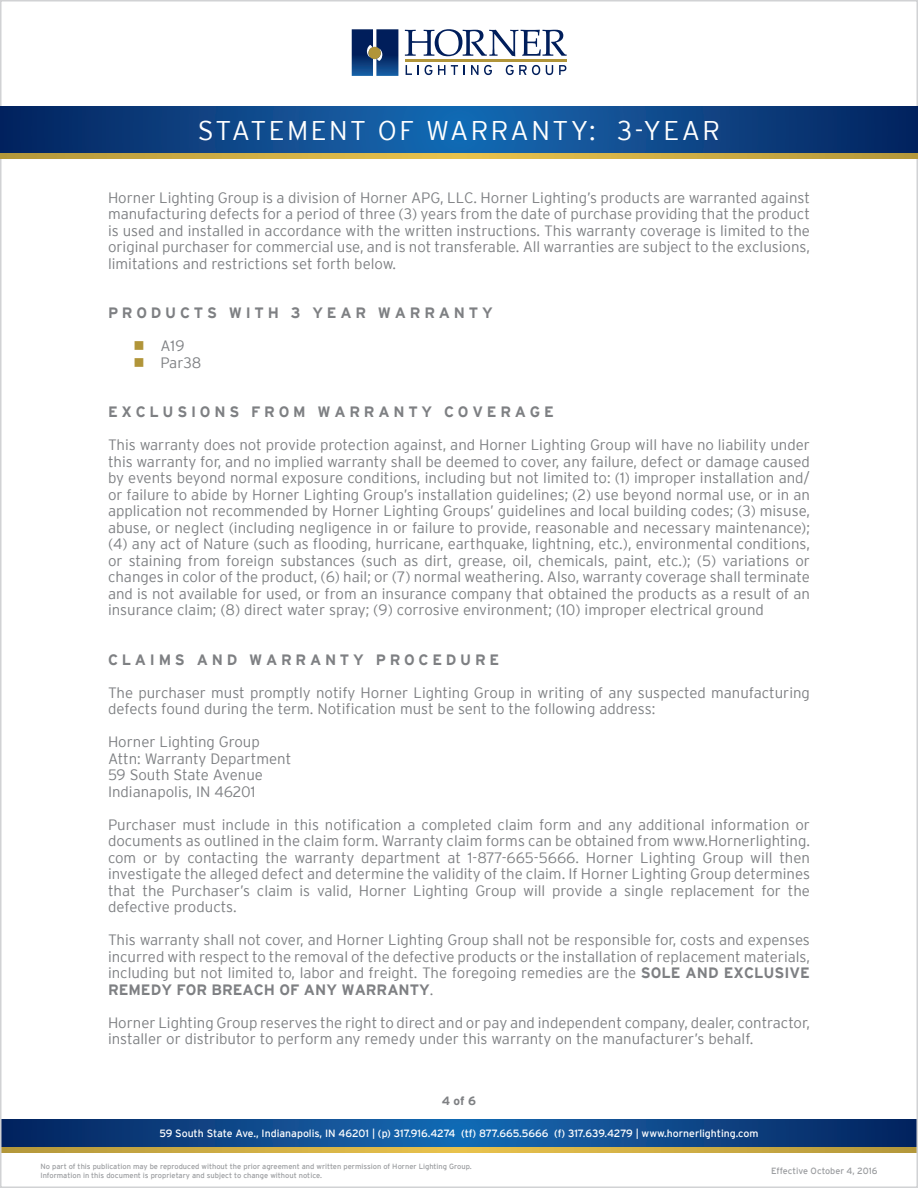
<style>
.page{position:relative;width:918px;height:1188px;background:#fff}
.page>*{position:absolute;margin:0;border:0;box-sizing:border-box;transform-origin:0 0}
.t1{font:300 27px "Interstate";letter-spacing:.09em;color:#fff}
.t2{font:300 15px/16.5px "Interstate";color:#7e8083;text-align:justify}
.t3{font:700 15px "Interstate";letter-spacing:.25em;color:#7e8083}
.t4{font:700 12px "Interstate";color:#7e8083}
.t5{font:10.5px "Interstate";color:#fff}
.t6{font:9px "Interstate";color:#9b9da0}
.t7{font:7.5px/9px "Interstate";color:#9b9da0}
.s1{color:#b19539}
.s2{font-weight:700}
</style>
<div class="page">
<svg style="left:405px;top:29px;width:162px;height:27px"></svg>
<hr style="left:405px;top:59px;width:162px;height:3px;background:#b19539">
<img style="left:352px;top:29px;width:46px;height:47px">
<div style="left:368px;top:47px;width:13px;height:12px;background:#b19539;border-radius:50%"></div>
<svg style="left:406px;top:65px;width:13px;height:10px"></svg>
<svg style="left:425px;top:65px;width:7px;height:10px"></svg>
<svg style="left:438px;top:65px;width:7px;height:10px"></svg>
<svg style="left:451px;top:65px;width:14px;height:10px"></svg>
<svg style="left:471px;top:65px;width:21px;height:10px"></svg>
<svg style="left:506px;top:65px;width:34px;height:10px"></svg>
<svg style="left:546px;top:65px;width:7px;height:10px"></svg>
<svg style="left:559px;top:65px;width:7px;height:10px"></svg>
<svg style="left:3px;top:1120px;width:912px;height:28px;background:#144a85"></svg>
<svg style="left:3px;top:1148px;width:912px;height:4px;background:#ceac44"></svg>
<svg style="left:0;top:107px;width:918px;height:47px;background:#114886"></svg>
<svg style="left:0;top:154px;width:918px;height:4px;background:#ceac44"></svg>
<p class="t1" style="left:198px;top:115px;width:524px">STATEMENT OF WARRANTY: 3-YEAR</p>
<p class="t2" style="left:108px;top:189px;width:704px">Horner Lighting Group is a division of Horner APG, LLC. Horner Lighting’s products are warranted against manufacturing defects for a period of three (3) years from the date of purchase providing that the product is used and installed in accordance with the written instructions. This warranty coverage is limited to the original purchaser for commercial use, and is not transferable. All warranties are subject to the exclusions, limitations and restrictions set forth below.</p>
<p class="t3" style="left:108px;top:305px;width:386px">PRODUCTS WITH 3 YEAR WARRANTY</p>
<p class="t2" style="left:134px;top:338px;width:53px"><span class="s1">■</span> A19</p>
<p class="t2" style="left:134px;top:354px;width:69px"><span class="s1">■</span> Par38</p>
<p class="t3" style="left:108px;top:404px;width:447px">EXCLUSIONS FROM WARRANTY COVERAGE</p>
<p class="t2" style="left:108px;top:437px;width:704px">This warranty does not provide protection against, and Horner Lighting Group will have no liability under this warranty for, and no implied warranty shall be deemed to cover, any failure, defect or damage caused by events beyond normal exposure conditions, including but not limited to: (1) improper installation and/ or failure to abide by Horner Lighting Group’s installation guidelines; (2) use beyond normal use, or in an application not recommended by Horner Lighting Groups’ guidelines and local building codes; (3) misuse, abuse, or neglect (including negligence in or failure to provide, reasonable and necessary maintenance); (4) any act of Nature (such as flooding, hurricane, earthquake, lightning, etc.), environmental conditions, or staining from foreign substances (such as dirt, grease, oil, chemicals, paint, etc.); (5) variations or changes in color of the product, (6) hail; or (7) normal weathering. Also, warranty coverage shall terminate and is not available for used, or from an insurance company that obtained the products as a result of an insurance claim; (8) direct water spray; (9) corrosive environment; (10) improper electrical ground</p>
<p class="t3" style="left:108px;top:651px;width:393px">CLAIMS AND WARRANTY PROCEDURE</p>
<p class="t2" style="left:108px;top:684px;width:704px">The purchaser must promptly notify Horner Lighting Group in writing of any suspected manufacturing defects found during the term. Notification must be sent to the following address:</p>
<p class="t2" style="left:108px;top:734px;width:153px">Horner Lighting Group</p>
<p class="t2" style="left:108px;top:750px;width:185px">Attn: Warranty Department</p>
<p class="t2" style="left:108px;top:767px;width:156px">59 South State Avenue</p>
<p class="t2" style="left:108px;top:783px;width:149px">Indianapolis, IN 46201</p>
<p class="t2" style="left:108px;top:816px;width:704px">Purchaser must include in this notification a completed claim form and any additional information or documents as outlined in the claim form. Warranty claim forms can be obtained from www.Hornerlighting. com or by contacting the warranty department at 1-877-665-5666. Horner Lighting Group will then investigate the alleged defect and determine the validity of the claim. If Horner Lighting Group determines that the Purchaser’s claim is valid, Horner Lighting Group will provide a single replacement for the defective products.</p>
<p class="t2" style="left:108px;top:932px;width:704px">This warranty shall not cover, and Horner Lighting Group shall not be responsible for, costs and expenses incurred with respect to the removal of the defective products or the installation of replacement materials, including but not limited to, labor and freight. The foregoing remedies are the <span class="s2">SOLE AND EXCLUSIVE REMEDY FOR BREACH OF ANY WARRANTY</span>.</p>
<p class="t2" style="left:108px;top:1014px;width:703px">Horner Lighting Group reserves the right to direct and or pay and independent company, dealer, contractor, installer or distributor to perform any remedy under this warranty on the manufacturer’s behalf.</p>
<p class="t4" style="left:442px;top:1094px;width:36px">4 of 6</p>
<p class="t5" style="left:159px;top:1128px;width:601px">59 South State Ave., Indianapolis, IN 46201 | (p) 317.916.4274 (tf) 877.665.5666 (f) 317.639.4279 | www.hornerlighting.com</p>
<p class="t7" style="left:40px;top:1162px;width:433px">No part of this publication may be reproduced without the prior agreement and written permission of Horner Lighting Group.<br>Information in this document is proprietary and subject to change without notice.</p>
<p class="t6" style="left:771px;top:1166px;width:108px">Effective October 4, 2016</p>
</div>
